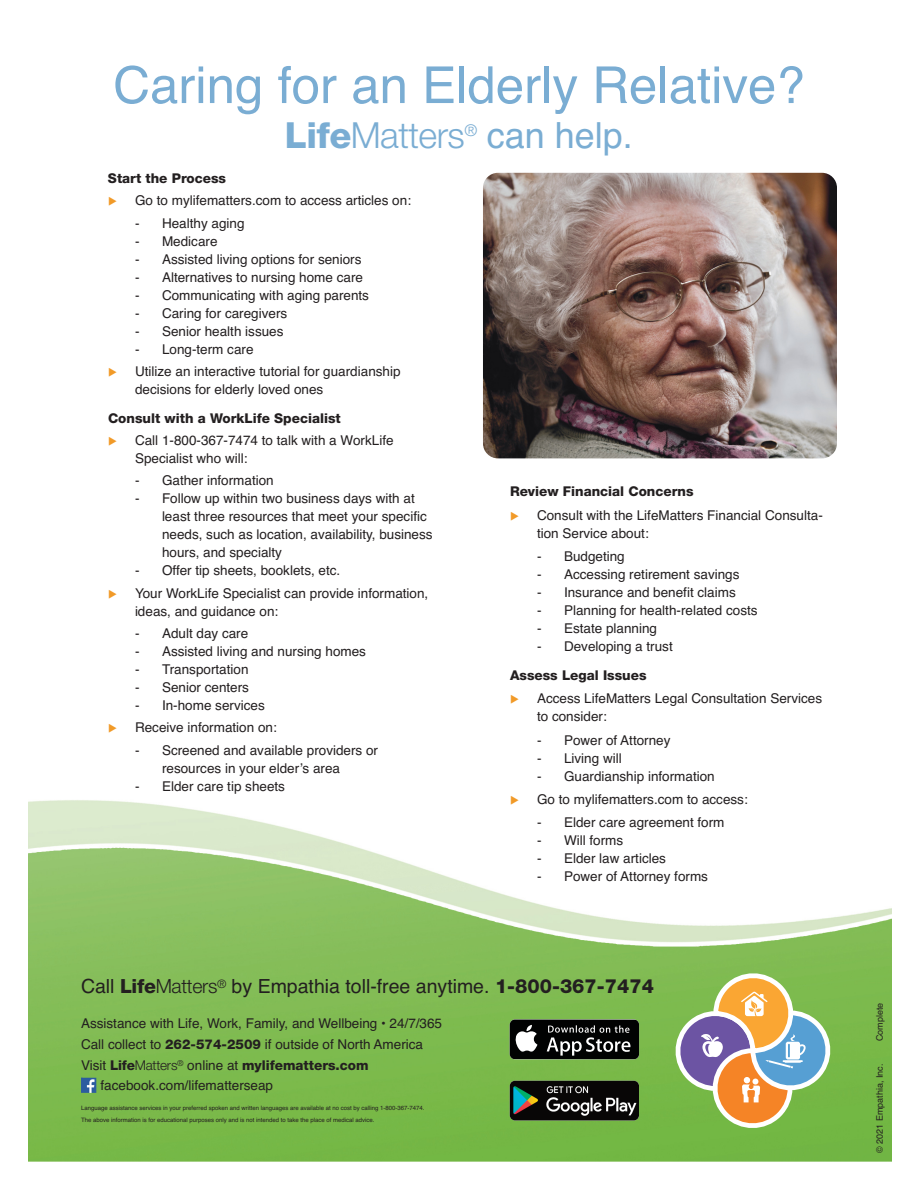
<style>
.page{position:relative;width:918px;height:1188px;background:#fff}
.page>*{position:absolute;margin:0;border:0;box-sizing:border-box;transform-origin:0 0}
.t1{font:51px "Helvetica";color:#7aadd3}
.t2{font:36px "Helvetica";color:#7aadd3}
.t3{font:19.5px "Helvetica";color:#231f20}
.t4{font:13.5px/18px "Helvetica";color:#231f20}
.t5{font:800 13.5px "Helvetica Neue LT Std";color:#231f20}
.t6{font:9px "Helvetica";color:#231f20}
.t7{font:6px/12.6px "Helvetica";color:#231f20}
.s1{font-family:"Helvetica Neue LT Std";font-weight:800}
.s2{font-family:"Helvetica Neue LT Std";font-weight:300}
.s3{color:#f19a28}
.s4{font-family:"Helvetica";font-weight:400}
.s5{font-weight:300}
</style>
<div class="page">
<img style="left:28px;top:800px;width:863px;height:361px">
<svg style="left:674px;top:965px;width:164px;height:171px;background:#a3b077"></svg>
<img style="left:483px;top:173px;width:354px;height:285px;border-radius:15px">
<img style="left:81px;top:1078px;width:15px;height:15px">
<svg style="left:510px;top:1020px;width:129px;height:39px;background:#323333"></svg>
<img style="left:510px;top:1081px;width:129px;height:39px">
<h1 class="t1" style="left:113px;top:66px;width:693px">Caring for an Elderly Relative?</h1>
<h2 class="t2" style="left:285px;top:122px;width:349px"><span class="s1">Life</span><span class="s2">Matters</span><sup>®</sup> can help.</h2>
<p class="t5" style="left:108px;top:170px;width:120px">Start the Process</p>
<p class="t4" style="left:108px;top:193px;width:305px"><span class="s3">◆</span> Go to mylifematters.com to access articles on:</p>
<p class="t4" style="left:135px;top:215px;width:111px">- Healthy aging</p>
<p class="t4" style="left:135px;top:233px;width:84px">- Medicare</p>
<p class="t4" style="left:135px;top:251px;width:228px">- Assisted living options for seniors</p>
<p class="t4" style="left:135px;top:269px;width:230px">- Alternatives to nursing home care</p>
<p class="t4" style="left:135px;top:287px;width:236px">- Communicating with aging parents</p>
<p class="t4" style="left:135px;top:305px;width:154px">- Caring for caregivers</p>
<p class="t4" style="left:135px;top:323px;width:150px">- Senior health issues</p>
<p class="t4" style="left:135px;top:341px;width:120px">- Long-term care</p>
<p class="t4" style="left:135px;top:363px;width:267px;text-indent:-27px"><span class="s3">◆</span> Utilize an interactive tutorial for guardianship decisions for elderly loved ones</p>
<p class="t5" style="left:108px;top:410px;width:234px">Consult with a WorkLife Specialist</p>
<p class="t4" style="left:135px;top:433px;width:260px;text-indent:-27px"><span class="s3">◆</span> Call 1-800-367-7474 to talk with a WorkLife<br>Specialist who will:</p>
<p class="t4" style="left:135px;top:473px;width:140px">- Gather information</p>
<p class="t4" style="left:162px;top:491px;width:272px;text-indent:-27px">- Follow up within two business days with at least three resources that meet your specific needs, such as location, availability, business hours, and specialty</p>
<p class="t4" style="left:135px;top:563px;width:207px">- Offer tip sheets, booklets, etc.</p>
<p class="t4" style="left:135px;top:585px;width:295px;text-indent:-27px"><span class="s3">◆</span> Your WorkLife Specialist can provide information, ideas, and guidance on:</p>
<p class="t4" style="left:135px;top:626px;width:115px">- Adult day care</p>
<p class="t4" style="left:135px;top:644px;width:233px">- Assisted living and nursing homes</p>
<p class="t4" style="left:135px;top:662px;width:115px">- Transportation</p>
<p class="t4" style="left:135px;top:680px;width:116px">- Senior centers</p>
<p class="t4" style="left:135px;top:698px;width:131px">- In-home services</p>
<p class="t4" style="left:108px;top:720px;width:170px"><span class="s3">◆</span> Receive information on:</p>
<p class="t4" style="left:162px;top:742px;width:218px;text-indent:-27px">- Screened and available providers or resources in your elder’s area</p>
<p class="t4" style="left:135px;top:778px;width:152px">- Elder care tip sheets</p>
<p class="t5" style="left:510px;top:484px;width:185px">Review Financial Concerns</p>
<p class="t4" style="left:537px;top:507px;width:287px;text-indent:-27px"><span class="s3">◆</span> Consult with the LifeMatters Financial Consulta&shy;tion Service about:</p>
<p class="t4" style="left:537px;top:548px;width:89px">- Budgeting</p>
<p class="t4" style="left:537px;top:566px;width:204px">- Accessing retirement savings</p>
<p class="t4" style="left:537px;top:584px;width:200px">- Insurance and benefit claims</p>
<p class="t4" style="left:537px;top:602px;width:222px">- Planning for health-related costs</p>
<p class="t4" style="left:537px;top:620px;width:122px">- Estate planning</p>
<p class="t4" style="left:537px;top:638px;width:137px">- Developing a trust</p>
<p class="t5" style="left:510px;top:667px;width:138px">Assess Legal Issues</p>
<p class="t4" style="left:537px;top:691px;width:287px;text-indent:-27px"><span class="s3">◆</span> Access LifeMatters Legal Consultation Services to consider:</p>
<p class="t4" style="left:537px;top:732px;width:135px">- Power of Attorney</p>
<p class="t4" style="left:537px;top:750px;width:86px">- Living will</p>
<p class="t4" style="left:537px;top:768px;width:179px">- Guardianship information</p>
<p class="t4" style="left:510px;top:791px;width:239px"><span class="s3">◆</span> Go to mylifematters.com to access:</p>
<p class="t4" style="left:537px;top:815px;width:189px">- Elder care agreement form</p>
<p class="t4" style="left:537px;top:833px;width:88px">- Will forms</p>
<p class="t4" style="left:537px;top:851px;width:131px">- Elder law articles</p>
<p class="t4" style="left:537px;top:869px;width:173px">- Power of Attorney forms</p>
<h3 class="t3" style="left:81px;top:979px;width:574px">Call <span class="s1">Life</span><span class="s2">Matters</span><sup>®</sup> by Empathia toll-free anytime. <span class="s1">1-800-367-7474</span></h3>
<p class="t4" style="left:81px;top:1014px;width:363px;line-height:20.9px">Assistance with Life, Work, Family, and Wellbeing • 24/7/365<br>Call collect to <span class="s1">262-574-2509</span> if outside of North America</p>
<p class="t5" style="left:81px;top:1057px;width:289px"><span class="s4">Visit</span> Life<span class="s5">Matters</span><sup>®</sup> <span class="s4">online at</span> mylifematters.com</p>
<p class="t4" style="left:101px;top:1078px;width:174px">facebook.com/lifematterseap</p>
<p class="t7" style="left:81px;top:1102px;width:345px">Language assistance services in your preferred spoken and written languages are available at no cost by calling 1-800-367-7474.<br>The above information is for educational purposes only and is not intended to take the place of medical advice.</p>
<p class="t6" style="left:876px;top:1041px;width:40px;rotate:-90deg">Complete</p>
<p class="t6" style="left:876px;top:1153px;width:91px;rotate:-90deg">© 2021 Empathia, Inc.</p>
</div>
